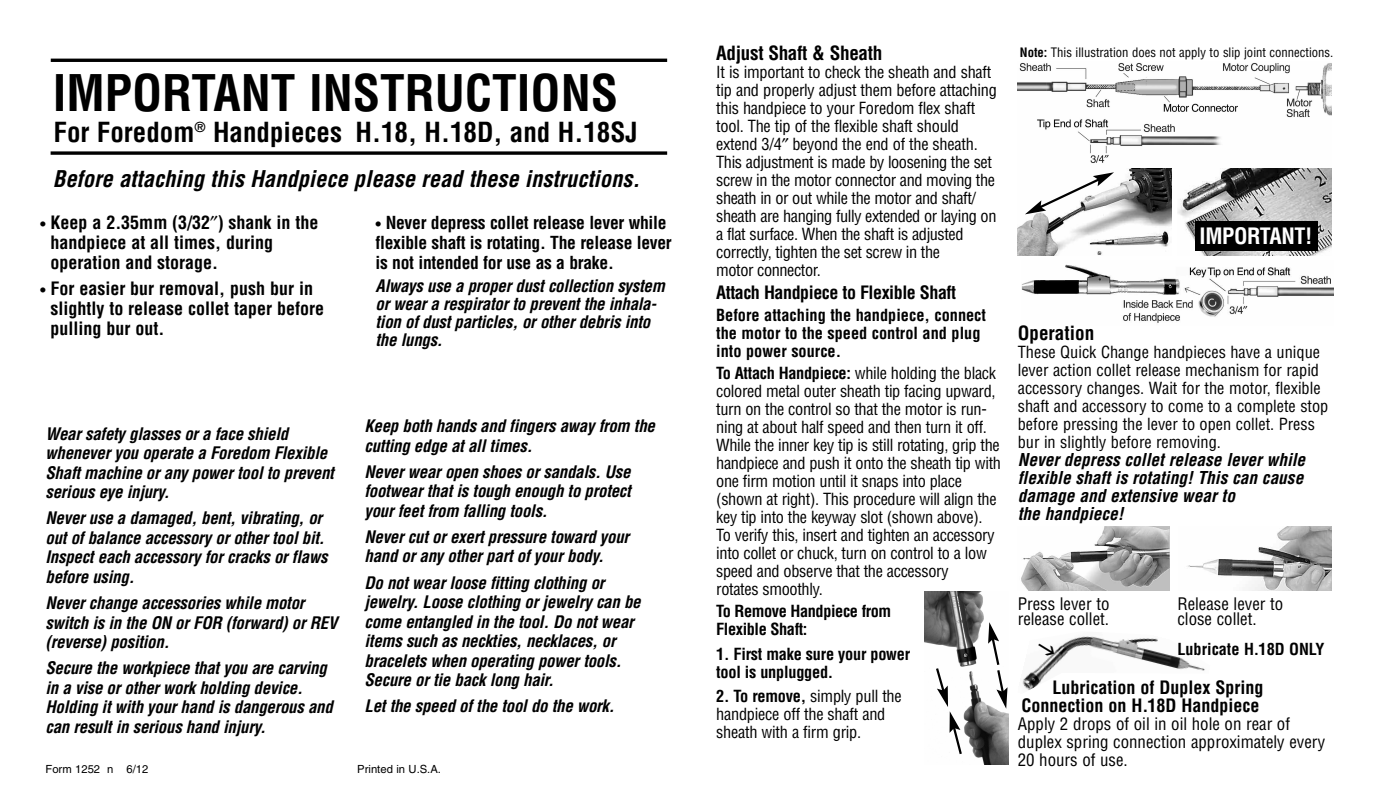
<style>
.page{position:relative;width:1377px;height:810px;background:#fff}
.page>*{position:absolute;margin:0;border:0;box-sizing:border-box;transform-origin:0 0}
.t1{font:700 condensed 49.27px "Helvetica";color:#000}
.t2{font:700 condensed 27px "Helvetica";color:#000}
.t3{font:italic 700 condensed 22.5px "Helvetica";color:#000}
.t4{font:700 condensed 22.05px "Helvetica";letter-spacing:-.015em;color:#fff}
.t5{font:700 condensed 19.12px "Helvetica";letter-spacing:-.015em;color:#000}
.t6{font:700 condensed 18px/20.2px "Helvetica";color:#000}
.t7{font:700 condensed 18px "Helvetica";letter-spacing:-.025em;color:#000}
.t8{font:700 condensed 17.55px/20.2px "Helvetica";letter-spacing:-.015em;color:#000}
.t9{font:italic 700 condensed 17.32px/18px "Helvetica";color:#000}
.t10{font:italic 700 condensed 16.88px/19.6px "Helvetica";letter-spacing:-.015em;color:#000}
.t11{font:condensed 16.88px/18px "Helvetica";color:#000}
.t12{font:condensed 16.2px/18px "Helvetica";letter-spacing:-.02em;color:#000}
.t13{font:condensed 16.2px/18px "Helvetica";color:#000}
.t14{font:700 condensed 16.2px/18px "Helvetica";color:#000}
.t15{font:700 condensed 16.2px/18px "Helvetica";letter-spacing:-.025em;color:#000}
.t16{font:condensed 12.83px "Helvetica";color:#000}
.t17{font:11.25px "Helvetica";color:#000}
.s1{font-size:13.5px}
.s2{font-weight:700}
</style>
<div class="page">
<hr style="left:51px;top:59px;width:616px;height:3px;background:#000">
<svg style="left:51px;top:151px;width:616px;height:4px;background:#272727"></svg>
<img style="left:1018px;top:62px;width:313px;height:107px">
<img style="left:1022px;top:264px;width:312px;height:59px">
<img style="left:1018px;top:169px;width:153px;height:86px">
<img style="left:1178px;top:169px;width:153px;height:86px">
<div style="left:1195px;top:221px;width:122px;height:29px;background:#000"></div>
<svg style="left:1025px;top:172px;width:89px;height:42px"></svg>
<img style="left:1021px;top:526px;width:149px;height:64px">
<img style="left:1187px;top:526px;width:144px;height:64px">
<img style="left:925px;top:591px;width:83px;height:173px">
<svg style="left:988px;top:622px;width:20px;height:87px"></svg>
<svg style="left:934px;top:666px;width:30px;height:91px"></svg>
<svg style="left:1022px;top:636px;width:183px;height:54px"></svg>
<h1 class="t1" style="left:53px;top:66px;width:567px">IMPORTANT INSTRUCTIONS</h1>
<h2 class="t2" style="left:54px;top:117px;width:585px">For Foredom<sup>®</sup> Handpieces H.18, H.18D, and H.18SJ</h2>
<h3 class="t3" style="left:53px;top:166px;width:589px">Before attaching this Handpiece please read these instructions.</h3>
<p class="t8" style="left:376px;top:213px;width:298px"><span class="s1">•</span> Never depress collet release lever while flexible shaft is rotating. The release lever is not intended for use as a brake.</p>
<p class="t10" style="left:376px;top:277px;width:291px;line-height:18px">Always use a proper dust collection system or wear a respirator to prevent the inhala&shy;tion of dust particles, or other debris into the lungs.</p>
<p class="t6" style="left:50px;top:213px;width:270px;text-indent:-10px"><span class="s1">•</span> Keep a 2.35mm (3/32 ) shank in the handpiece at all times, during operation and storage.</p>
<p class="t6" style="left:50px;top:278px;width:275px;text-indent:-10px"><span class="s1">•</span> For easier bur removal, push bur in slightly to release collet taper before pulling bur out.</p>
<p class="t10" style="left:364px;top:416px;width:292px">Keep both hands and fingers away from the cutting edge at all times.</p>
<p class="t10" style="left:364px;top:462px;width:268px;text-align:justify">Never wear open shoes or sandals. Use footwear that is tough enough to protect your feet from falling tools.</p>
<p class="t10" style="left:364px;top:527px;width:266px">Never cut or exert pressure toward your hand or any other part of your body.</p>
<p class="t10" style="left:364px;top:573px;width:278px">Do not wear loose fitting clothing or jewelry. Loose clothing or jewelry can be come entangled in the tool. Do not wear items such as neckties, necklaces, or bracelets when operating power tools.<br>Secure or tie back long hair.</p>
<p class="t10" style="left:364px;top:697px;width:251px">Let the speed of the tool do the work.</p>
<p class="t10" style="left:46px;top:424px;width:290px">Wear safety glasses or a face shield whenever you operate a Foredom Flexible Shaft machine or any power tool to prevent serious eye injury.</p>
<p class="t10" style="left:46px;top:509px;width:284px">Never use a damaged, bent, vibrating, or out of balance accessory or other tool bit.<br>Inspect each accessory for cracks or flaws before using.</p>
<p class="t10" style="left:46px;top:593px;width:293px">Never change accessories while motor switch is in the ON or FOR (forward) or REV (reverse) position.</p>
<p class="t10" style="left:46px;top:659px;width:289px">Secure the workpiece that you are carving in a vise or other work holding device.<br>Holding it with your hand is dangerous and can result in serious hand injury.</p>
<p class="t17" style="left:46px;top:765px;width:104px">Form 1252 n 6/12</p>
<p class="t17" style="left:357px;top:765px;width:85px">Printed in U.S.A.</p>
<p class="t5" style="left:716px;top:42px;width:168px">Adjust Shaft &amp; Sheath</p>
<p class="t16" style="left:1020px;top:45px;width:315px"><span class="s2">Note:</span> This illustration does not apply to slip joint connections.</p>
<p class="t12" style="left:716px;top:64px;width:282px">It is important to check the sheath and shaft tip and properly adjust them before attaching this handpiece to your Foredom flex shaft tool. The tip of the flexible shaft should extend 3/4 beyond the end of the sheath.<br>This adjustment is made by loosening the set screw in the motor connector and moving the sheath in or out while the motor and shaft/ sheath are hanging fully extended or laying on a flat surface. When the shaft is adjusted correctly, tighten the set screw in the<br>motor connector.</p>
<p class="t7" style="left:716px;top:282px;width:241px">Attach Handpiece to Flexible Shaft</p>
<p class="t14" style="left:716px;top:307px;width:271px">Before attaching the handpiece, connect the motor to the speed control and plug into power source.</p>
<p class="t12" style="left:716px;top:365px;width:286px"><span class="s2">To Attach Handpiece:</span> while holding the black colored metal outer sheath tip facing upward, turn on the control so that the motor is run&shy;ning at about half speed and then turn it off.<br>While the inner key tip is still rotating, grip the handpiece and push it onto the sheath tip with one firm motion until it snaps into place (shown at right). This procedure will align the key tip into the keyway slot (shown above).<br>To verify this, insert and tighten an accessory into collet or chuck, turn on control to a low speed and observe that the accessory<br>rotates smoothly.</p>
<p class="t15" style="left:716px;top:603px;width:177px">To Remove Handpiece from<br>Flexible Shaft:</p>
<p class="t14" style="left:716px;top:645px;width:196px">1. First make sure your power tool is unplugged.</p>
<p class="t12" style="left:716px;top:688px;width:187px"><span class="s2">2. To remove,</span> simply pull the handpiece off the shaft and sheath with a firm grip.</p>
<h3 class="t4" style="left:1200px;top:223px;width:115px">IMPORTANT!</h3>
<p class="t5" style="left:1018px;top:323px;width:78px">Operation</p>
<p class="t13" style="left:1018px;top:344px;width:312px">These Quick Change handpieces have a unique lever action collet release mechanism for rapid accessory changes. Wait for the motor, flexible shaft and accessory to come to a complete stop before pressing the lever to open collet. Press bur in slightly before removing.</p>
<p class="t9" style="left:1018px;top:451px;width:289px">Never depress collet release lever while flexible shaft is rotating! This can cause damage and extensive wear to<br>the handpiece!</p>
<p class="t11" style="left:1018px;top:596px;width:93px;line-height:15.8px">Press lever to release collet.</p>
<p class="t11" style="left:1177px;top:596px;width:107px;line-height:15.8px">Release lever to close collet.</p>
<p class="t14" style="left:1177px;top:641px;width:149px">Lubricate H.18D ONLY</p>
<p class="t6" style="left:1022px;top:679px;width:243px;line-height:18px;text-align:right">Lubrication of Duplex Spring<br>Connection on H.18D Handpiece</p>
<p class="t11" style="left:1018px;top:715px;width:309px">Apply 2 drops of oil in oil hole on rear of duplex spring connection approximately every<br>20 hours of use.</p>
</div>
